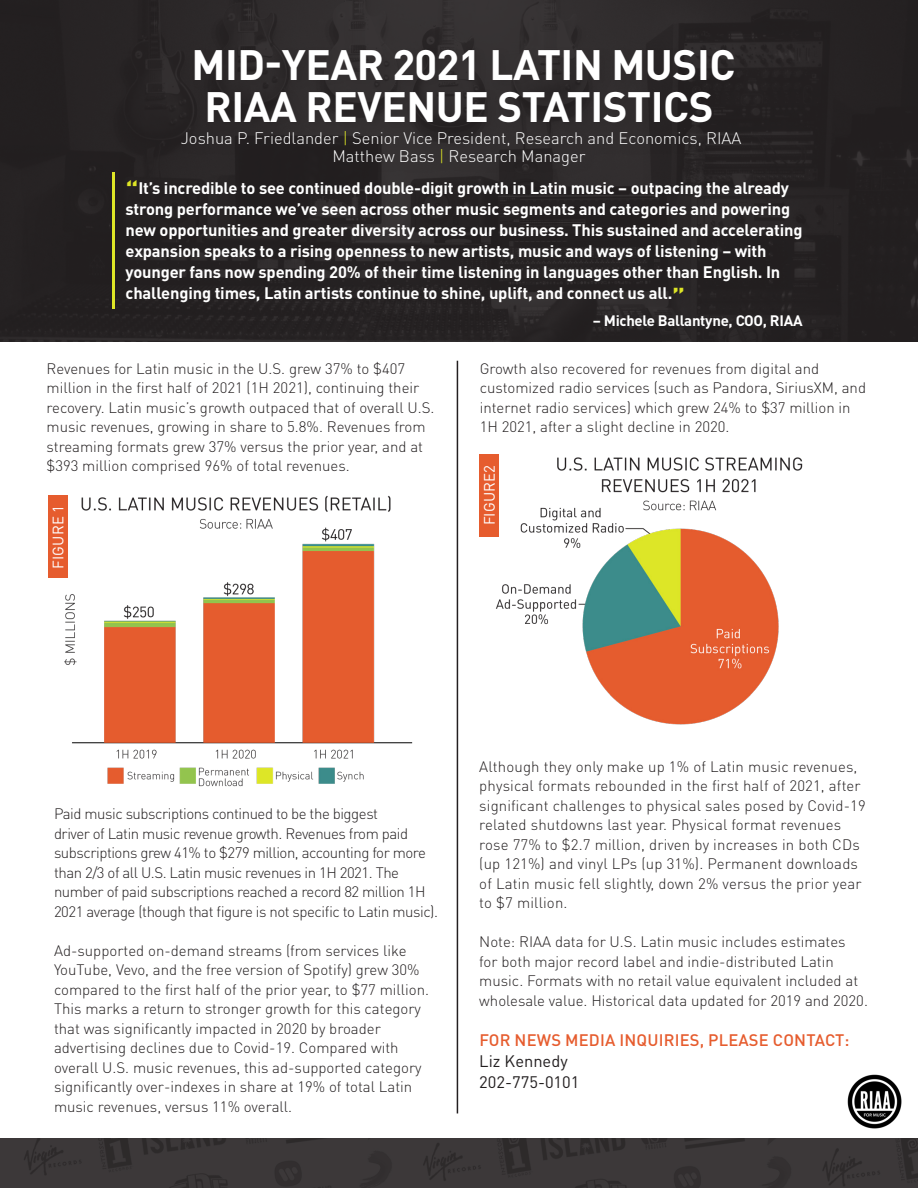
<style>
.page{position:relative;width:918px;height:1188px;background:#fff}
.page>*{position:absolute;margin:0;border:0;box-sizing:border-box;transform-origin:0 0}
.t1{font:700 42px/42px "DINOT";letter-spacing:-.01em;color:#fff;text-align:center}
.t2{font:700 16.5px/21px "DINOT";letter-spacing:-.01em;color:#fff}
.t3{font:300 16.5px "DINOT";color:#fff}
.t4{font:500 16.5px "DINOT";letter-spacing:.01em;color:#e65c2e}
.t5{font:16.5px "DINOT";color:#231f20}
.body{font:300 15px/19.5px "DINOT";color:#231f20}
.body-2{font:300 15px/19.5px "DINOT";letter-spacing:-.03em;color:#231f20}
.t6{font:700 15px "DINOT";letter-spacing:-.02em;color:#fff}
.t7{font:15px "DINOT";letter-spacing:.01em;color:#fff}
.s1{color:#dee626}
.s2{font-size:27px;color:#dee626}
</style>
<div class="page">
<img style="left:0;top:0;width:918px;height:341px">
<div style="left:179px;top:46px;width:574px;height:132px;background:#2e2a2b"></div>
<hr style="left:112px;top:172px;width:3px;height:137px;background:#dee626">
<div style="left:0;top:1138px;width:918px;height:50px;background:linear-gradient(to right,#3a3637,#3a3637)"></div>
<hr style="left:457px;top:361px;width:1px;height:752px;background:#231f20">
<div style="left:479px;top:454px;width:20px;height:83px;background:#e65c2e"></div>
<img style="left:848px;top:1075px;width:54px;height:54px">
<img style="left:48px;top:495px;width:365px;height:292px">
<img style="left:496px;top:457px;width:307px;height:268px">
<p class="t1" style="left:191px;top:42px;width:546px">MID-YEAR 2021 LATIN MUSIC<br>RIAA REVENUE STATISTICS</p>
<p class="t3" style="left:181px;top:127px;width:562px">Joshua P. Friedlander <span class="s1">|</span> Senior Vice President, Research and Economics, RIAA</p>
<p class="t3" style="left:332px;top:145px;width:255px">Matthew Bass <span class="s1">|</span> Research Manager</p>
<p class="t2" style="left:126px;top:177px;width:679px"><span class="s2">“</span>It’s incredible to see continued double-digit growth in Latin music – outpacing the already strong performance we’ve seen across other music segments and categories and powering new opportunities and greater diversity across our business. This sustained and accelerating expansion speaks to a rising openness to new artists, music and ways of listening – with younger fans now spending 20% of their time listening in languages other than English. In challenging times, Latin artists continue to shine, uplift, and connect us all.<span class="s2">”</span></p>
<p class="t6" style="left:593px;top:311px;width:211px">– Michele Ballantyne, COO, RIAA</p>
<p class="body" style="left:47px;top:358px;width:390px">Revenues for Latin music in the U.S. grew 37% to $407 million in the first half of 2021 (1H 2021), continuing their recovery. Latin music’s growth outpaced that of overall U.S. music revenues, growing in share to 5.8%. Revenues from streaming formats grew 37% versus the prior year, and at $393 million comprised 96% of total revenues.</p>
<p class="t7" style="left:48px;top:569px;width:66px;rotate:-90deg">FIGURE 1</p>
<p class="body" style="left:480px;top:358px;width:388px">Growth also recovered for revenues from digital and customized radio services (such as Pandora, SiriusXM, and internet radio services) which grew 24% to $37 million in 1H 2021, after a slight decline in 2020.</p>
<p class="t7" style="left:479px;top:525px;width:62px;rotate:-90deg">FIGURE2</p>
<p class="body-2" style="left:54px;top:804px;width:386px">Paid music subscriptions continued to be the biggest<br>driver of Latin music revenue growth. Revenues from paid subscriptions grew 41% to $279 million, accounting for more than 2/3 of all U.S. Latin music revenues in 1H 2021. The number of paid subscriptions reached a record 82 million 1H 2021 average (though that figure is not specific to Latin music).</p>
<p class="body" style="left:54px;top:940px;width:377px">Ad-supported on-demand streams (from services like YouTube, Vevo, and the free version of Spotify) grew 30% compared to the first half of the prior year, to $77 million.<br>This marks a return to stronger growth for this category that was significantly impacted in 2020 by broader advertising declines due to Covid-19. Compared with overall U.S. music revenues, this ad-supported category significantly over-indexes in share at 19% of total Latin music revenues, versus 11% overall.</p>
<p class="body" style="left:479px;top:756px;width:388px">Although they only make up 1% of Latin music revenues, physical formats rebounded in the first half of 2021, after significant challenges to physical sales posed by Covid-19 related shutdowns last year. Physical format revenues rose 77% to $2.7 million, driven by increases in both CDs (up 121%) and vinyl LPs (up 31%). Permanent downloads of Latin music fell slightly, down 2% versus the prior year to $7 million.</p>
<p class="body" style="left:479px;top:931px;width:390px">Note: RIAA data for U.S. Latin music includes estimates<br>for both major record label and indie-distributed Latin music. Formats with no retail value equivalent included at wholesale value. Historical data updated for 2019 and 2020.</p>
<p class="t4" style="left:479px;top:1029px;width:372px">FOR NEWS MEDIA INQUIRIES, PLEASE CONTACT:</p>
<p class="t5" style="left:479px;top:1050px;width:90px">Liz Kennedy</p>
<p class="t5" style="left:479px;top:1071px;width:102px">202-775-0101</p>
</div>
